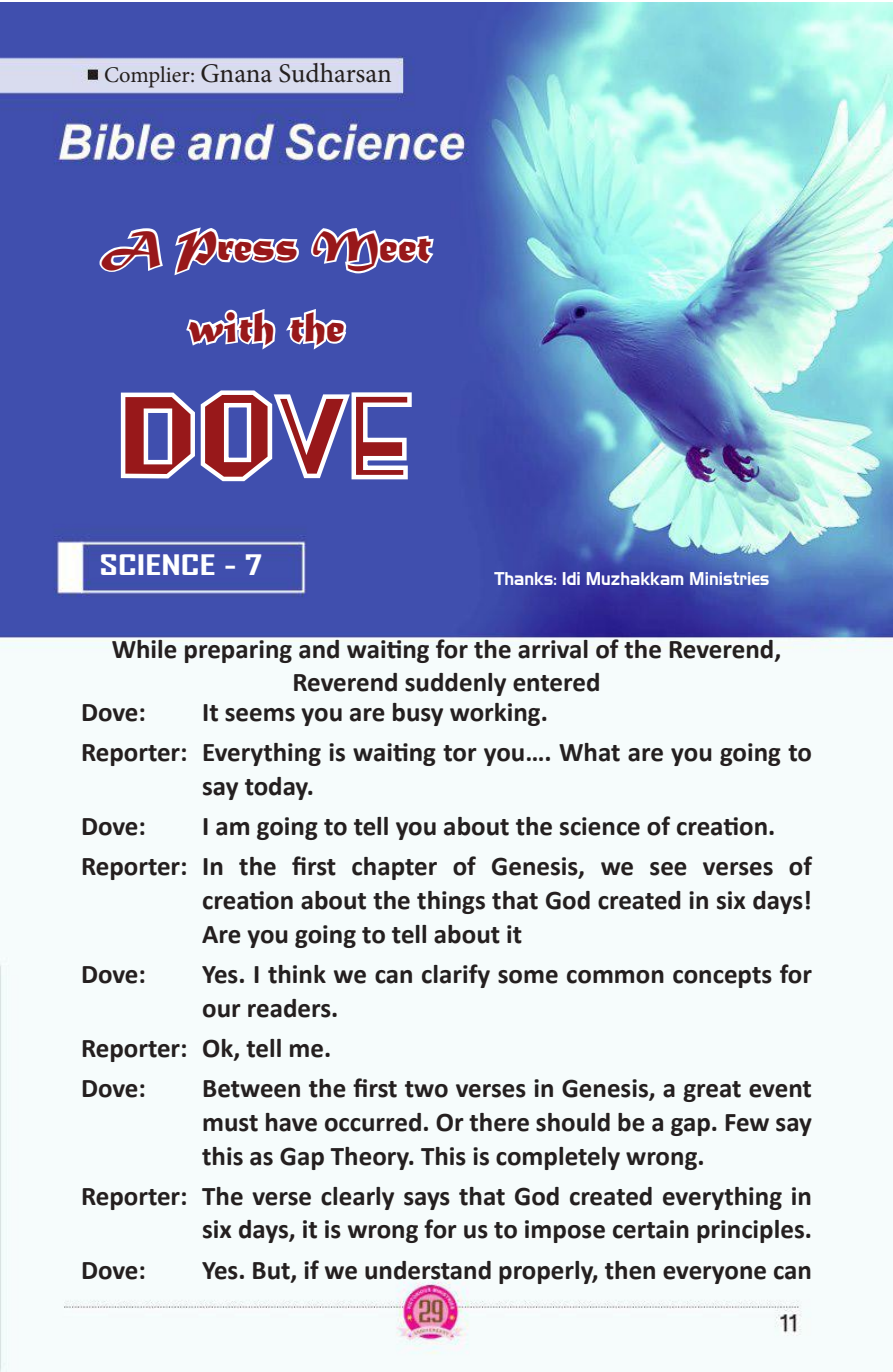
<style>
.page{position:relative;width:893px;height:1372px;background:#fff}
.page>*{position:absolute;margin:0;border:0;box-sizing:border-box;transform-origin:0 0}
.t1{font:112.5px "Maynard";color:#98181a;scale:1.3 1}
.t2{font:45px/81px "Matura MT Script Capitals";color:#98181a;text-align:center}
.t3{font:700 27px/40.1px "Calibri";color:#241f1f}
.t4{font:27px "Minion Pro";letter-spacing:-.005em;color:#241f1f}
.t5{font:700 27px "Agency FB";color:#fff;scale:1.5 1}
.t6{font:18px "Aero Regular SWFTE";color:#fff;scale:.9 1}
.s1{font-size:22.5px}
</style>
<div class="page">
<img style="left:0;top:2px;width:892px;height:1369px">
<svg style="left:96px;top:106px;width:341px;height:516px"></svg>
<p class="t4" style="left:104px;top:55px;width:290px"><span class="s1">Complier:</span> Gnana Sudharsan</p>
<h2 class="t2" style="left:101px;top:209px;width:332px">A Press Meet with the</h2>
<h1 class="t1" style="left:121px;top:373px;width:225px">DOVE</h1>
<p class="t5" style="left:99px;top:547px;width:110px">SCIENCE - 7</p>
<p class="t6" style="left:494px;top:568px;width:307px">Thanks: Idi Muzhakkam Ministries</p>
<p class="t3" style="left:112px;top:633px;width:671px;line-height:32.4px;text-align:center">While preparing and waiting for the arrival of the Reverend,<br>Reverend suddenly entered</p>
<p class="t3" style="left:81px;top:691px;width:108px">Dove:<br>Reporter:</p>
<p class="t3" style="left:81px;top:805px;width:108px">Dove:<br>Reporter:</p>
<p class="t3" style="left:81px;top:953px;width:67px">Dove:</p>
<p class="t3" style="left:81px;top:1027px;width:108px">Reporter:<br>Dove:</p>
<p class="t3" style="left:81px;top:1175px;width:108px">Reporter:</p>
<p class="t3" style="left:81px;top:1249px;width:67px">Dove:</p>
<p class="t3" style="left:202px;top:691px;width:611px">It seems you are busy working.<br>Everything is waiting tor you…. What are you going to</p>
<p class="t3" style="left:202px;top:765px;width:611px">say today.<br>I am going to tell you about the science of creation.<br>In the first chapter of Genesis, we see verses of</p>
<p class="t3" style="left:202px;top:882px;width:611px;line-height:33.8px">creation about the things that God created in six days!<br>Are you going to tell about it</p>
<p class="t3" style="left:202px;top:956px;width:611px;line-height:33.8px">Yes. I think we can clarify some common concepts for our readers.</p>
<p class="t3" style="left:202px;top:1027px;width:611px">Ok, tell me.<br>Between the first two verses in Genesis, a great event</p>
<p class="t3" style="left:202px;top:1104px;width:611px;line-height:33.8px">must have occurred. Or there should be a gap. Few say this as Gap Theory. This is completely wrong.</p>
<p class="t3" style="left:202px;top:1178px;width:611px;line-height:33.8px">The verse clearly says that God created everything in six days, it is wrong for us to impose certain principles.</p>
<p class="t3" style="left:202px;top:1249px;width:611px">Yes. But, if we understand properly, then everyone can</p>
</div>
